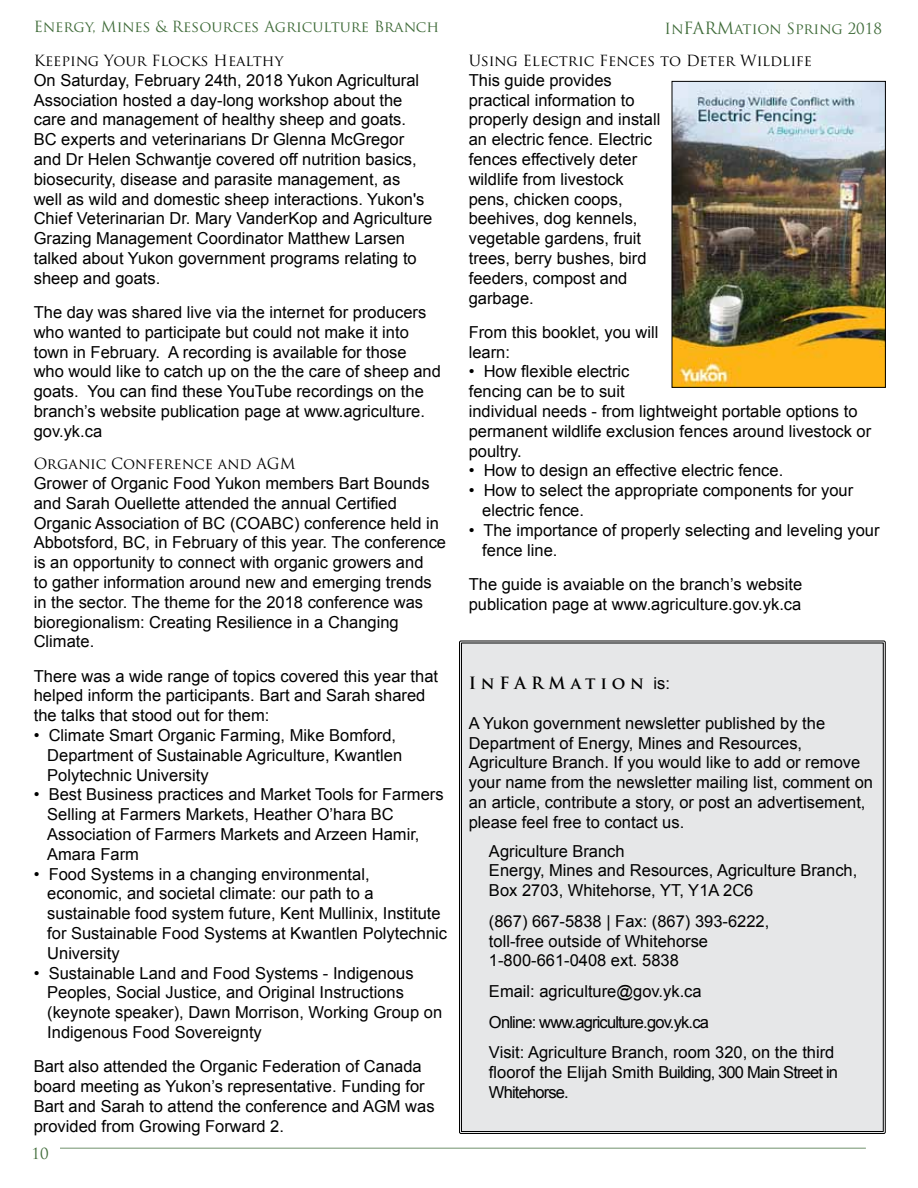
<style>
.page{position:relative;width:918px;height:1188px;background:#fff}
.page>*{position:absolute;margin:0;border:0;box-sizing:border-box;transform-origin:0 0}
.t1{font:16.5px/19.8px "Arial";color:#000}
.t2{font:16.5px/19.8px "Arial";letter-spacing:-.05em;color:#000}
.t3{font:700 16.5px "Trajan Pro";letter-spacing:.295em;color:#000}
.t4{font:15px "Trajan Pro";color:#000}
.t5{font:15px "Trajan Pro";color:#406c3a}
.s1{font-size:16.5px}
.s2{font-family:"Arial";font-weight:400}
</style>
<div class="page">
<hr style="left:60px;top:1148px;width:806px;height:1px;background:#406c3a">
<div style="left:459px;top:640px;width:427px;height:494px;background:#e6e7e8"></div>
<img style="left:674px;top:83px;width:210px;height:303px">
<div style="left:672px;top:81px;width:214px;height:307px;border:1px solid #000"></div>
<p class="t5" style="left:34px;top:17px;width:407px">Energy, Mines &amp; Resources Agriculture Branch</p>
<p class="t5" style="left:664px;top:19px;width:219px">In<span class="s1">FARM</span>ation Spring 2018</p>
<p class="t4" style="left:34px;top:51px;width:251px">Keeping Your Flocks Healthy</p>
<p class="t1" style="left:34px;top:70px;width:400px">On Saturday, February 24th, 2018 Yukon Agricultural Association hosted a day-long workshop about the care and management of healthy sheep and goats.<br>BC experts and veterinarians Dr Glenna McGregor and Dr Helen Schwantje covered off nutrition basics, biosecurity, disease and parasite management, as well as wild and domestic sheep interactions. Yukon's Chief Veterinarian Dr. Mary VanderKop and Agriculture Grazing Management Coordinator Matthew Larsen talked about Yukon government programs relating to sheep and goats.</p>
<p class="t1" style="left:34px;top:302px;width:409px">The day was shared live via the internet for producers who wanted to participate but could not make it into town in February. A recording is available for those who would like to catch up on the the care of sheep and goats. You can find these YouTube recordings on the branch’s website publication page at www.agriculture. gov.yk.ca</p>
<p class="t4" style="left:34px;top:454px;width:263px">Organic Conference and AGM</p>
<p class="t1" style="left:34px;top:473px;width:414px">Grower of Organic Food Yukon members Bart Bounds and Sarah Ouellette attended the annual Certified Organic Association of BC (COABC) conference held in Abbotsford, BC, in February of this year. The conference is an opportunity to connect with organic growers and<br>to gather information around new and emerging trends in the sector. The theme for the 2018 conference was bioregionalism: Creating Resilience in a Changing Climate.</p>
<p class="t1" style="left:34px;top:666px;width:406px">There was a wide range of topics covered this year that helped inform the participants. Bart and Sarah shared the talks that stood out for them:</p>
<p class="t1" style="left:47px;top:725px;width:356px;text-indent:-13px">• Climate Smart Organic Farming, Mike Bomford,<br>Department of Sustainable Agriculture, Kwantlen<br>Polytechnic University</p>
<p class="t1" style="left:47px;top:785px;width:398px;text-indent:-13px">• Best Business practices and Market Tools for Farmers Selling at Farmers Markets, Heather O’hara BC Association of Farmers Markets and Arzeen Hamir, Amara Farm</p>
<p class="t1" style="left:47px;top:864px;width:401px;text-indent:-13px">• Food Systems in a changing environmental, economic, and societal climate: our path to a sustainable food system future, Kent Mullinix, Institute for Sustainable Food Systems at Kwantlen Polytechnic University</p>
<p class="t1" style="left:47px;top:963px;width:396px;text-indent:-13px">• Sustainable Land and Food Systems - Indigenous Peoples, Social Justice, and Original Instructions (keynote speaker), Dawn Morrison, Working Group on Indigenous Food Sovereignty</p>
<p class="t1" style="left:34px;top:1057px;width:402px">Bart also attended the Organic Federation of Canada board meeting as Yukon’s representative. Funding for Bart and Sarah to attend the conference and AGM was provided from Growing Forward 2.</p>
<p class="t5" style="left:32px;top:1144px;width:19px">10</p>
<p class="t4" style="left:469px;top:51px;width:345px">Using Electric Fences to Deter Wildlife</p>
<p class="t1" style="left:469px;top:70px;width:193px">This guide provides practical information to properly design and install an electric fence. Electric fences effectively deter wildlife from livestock pens, chicken coops, beehives, dog kennels, vegetable gardens, fruit trees, berry bushes, bird feeders, compost and garbage.</p>
<p class="t1" style="left:469px;top:322px;width:191px">From this booklet, you will learn:</p>
<p class="t1" style="left:469px;top:362px;width:404px">• How flexible electric<br>fencing can be to suit<br>individual needs - from lightweight portable options to permanent wildlife exclusion fences around livestock or poultry.</p>
<p class="t1" style="left:469px;top:461px;width:316px">• How to design an effective electric fence.</p>
<p class="t1" style="left:482px;top:481px;width:373px;text-indent:-13px">• How to select the appropriate components for your electric fence.</p>
<p class="t1" style="left:482px;top:520px;width:399px;text-indent:-13px">• The importance of properly selecting and leveling your fence line.</p>
<p class="t1" style="left:469px;top:574px;width:335px">The guide is avaiable on the branch’s website publication page at www.agriculture.gov.yk.ca</p>
<p class="t3" style="left:469px;top:673px;width:203px">InFARMation <span class="s2">is:</span></p>
<p class="t1" style="left:469px;top:713px;width:406px">A Yukon government newsletter published by the Department of Energy, Mines and Resources, Agriculture Branch. If you would like to add or remove your name from the newsletter mailing list, comment on an article, contribute a story, or post an advertisement, please feel free to contact us.</p>
<p class="t1" style="left:489px;top:841px;width:370px">Agriculture Branch<br>Energy, Mines and Resources, Agriculture Branch,<br>Box 2703, Whitehorse, YT, Y1A 2C6</p>
<p class="t1" style="left:489px;top:911px;width:282px">(867) 667-5838 | Fax: (867) 393-6222, toll-free outside of Whitehorse<br>1-800-661-0408 ext. 5838</p>
<p class="t1" style="left:489px;top:976px;width:347px;line-height:30.6px">Email: agriculture@gov.yk.ca<br>Online: www.agriculture.gov.yk.ca<br>Visit: Agriculture Branch, room 320, on the third</p>
<p class="t2" style="left:489px;top:1062px;width:351px">floorof the Elijah Smith Building, 300 Main Street in<br>Whitehorse.</p>
</div>
